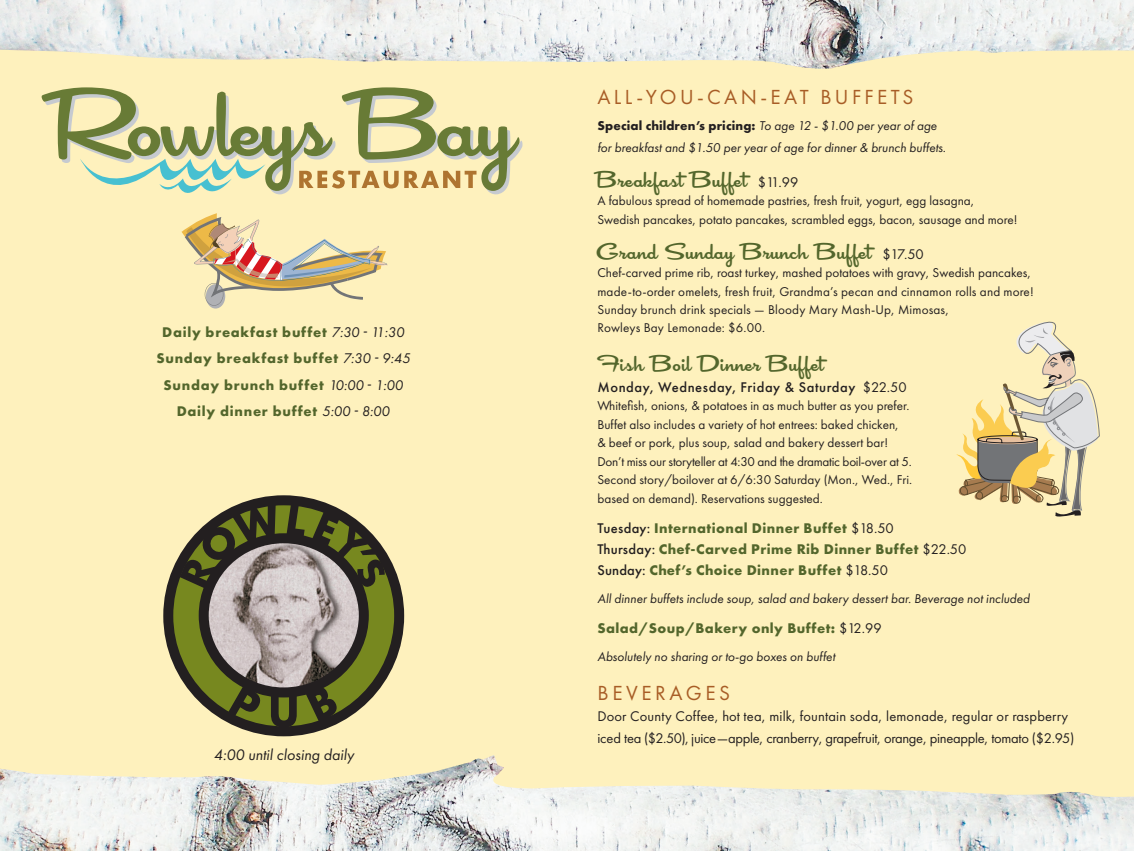
<style>
.page{position:relative;width:1134px;height:851px;background:#fff}
.page>*{position:absolute;margin:0;border:0;box-sizing:border-box;transform-origin:0 0}
.t1{font:23.8px "Cocktail Shaker";letter-spacing:.04em;color:#53662c}
.t2{font:21.18px "Futura PT";letter-spacing:.16em;color:#a85d26}
.t3{font:italic 15.92px "Futura PT";color:#231f20}
.t4{font:700 14.53px "Futura PT";letter-spacing:.03em;color:#53662c}
.t5{font:14.53px/21.2px "Futura PT";letter-spacing:-.01em;color:#231f20}
.t6{font:700 14.53px "Futura PT";letter-spacing:.05em;color:#53662c}
.t7{font:500 14.53px "Futura PT";letter-spacing:.04em;color:#231f20}
.t8{font:13.3px/18.6px "Futura PT";color:#231f20}
.t9{font:italic 13.3px "Futura PT";color:#231f20}
.t10{font:700 13.3px "Futura PT";letter-spacing:.01em;color:#231f20}
.s1{font-weight:400;font-style:italic;color:#231f20}
.s2{font-weight:400;font-style:italic}
.s3{font-family:"Futura PT";font-size:14.53px;color:#231f20}
.s4{font-weight:400}
.s5{font-weight:500;color:#231f20}
.s6{font-weight:400;color:#231f20}
</style>
<div class="page">
<div style="left:0;top:0;width:1134px;height:850px;background:#fef1bd"></div>
<img style="left:0;top:755px;width:1134px;height:95px">
<img style="left:0;top:0;width:1134px;height:69px">
<svg style="left:956px;top:322px;width:144px;height:194px"></svg>
<svg style="left:168px;top:498px;width:231px;height:230px"></svg>
<div style="left:199px;top:533px;width:170px;height:164px;border:10px solid #231f20;border-radius:50%"></div>
<svg style="left:180px;top:502px;width:96px;height:87px"></svg>
<svg style="left:287px;top:506px;width:18px;height:30px"></svg>
<div style="left:163px;top:495px;width:241px;height:241px;border:10px solid #231f20;border-radius:50%"></div>
<svg style="left:228px;top:685px;width:34px;height:31px"></svg>
<svg style="left:271px;top:695px;width:26px;height:32px"></svg>
<svg style="left:306px;top:686px;width:33px;height:36px"></svg>
<svg style="left:312px;top:511px;width:73px;height:76px;background:#6f6e4e"></svg>
<svg style="left:42px;top:87px;width:480px;height:107px"></svg>
<svg style="left:181px;top:213px;width:207px;height:95px"></svg>
<p class="t6" style="left:162px;top:322px;width:244px">Daily breakfast buffet <span class="s1">7:30 - 11:30</span></p>
<p class="t6" style="left:156px;top:349px;width:255px">Sunday breakfast buffet <span class="s1">7:30 - 9:45</span></p>
<p class="t6" style="left:164px;top:375px;width:241px">Sunday brunch buffet <span class="s1">10:00 - 1:00</span></p>
<p class="t6" style="left:177px;top:402px;width:215px">Daily dinner buffet <span class="s1">5:00 - 8:00</span></p>
<p class="t3" style="left:214px;top:745px;width:142px">4:00 until closing daily</p>
<p class="t2" style="left:597px;top:84px;width:318px">ALL-YOU-CAN-EAT BUFFETS</p>
<p class="t10" style="left:597px;top:117px;width:341px">Special children’s pricing: <span class="s2">To age 12 - $1.00 per year of age</span></p>
<p class="t9" style="left:597px;top:139px;width:350px">for breakfast and $1.50 per year of age for dinner &amp; brunch buffets.</p>
<p class="t1" style="left:597px;top:166px;width:203px">Breakfast Buffet <span class="s3">$11.99</span></p>
<p class="t8" style="left:597px;top:191px;width:422px">A fabulous spread of homemade pastries, fresh fruit, yogurt, egg lasagna,<br>Swedish pancakes, potato pancakes, scrambled eggs, bacon, sausage and more!</p>
<p class="t1" style="left:597px;top:238px;width:328px">Grand Sunday Brunch Buffet <span class="s3">$17.50</span></p>
<p class="t8" style="left:597px;top:264px;width:438px">Chef-carved prime rib, roast turkey, mashed potatoes with gravy, Swedish pancakes, made-to-order omelets, fresh fruit, Grandma’s pecan and cinnamon rolls and more!<br>Sunday brunch drink specials — Bloody Mary Mash-Up, Mimosas,<br>Rowleys Bay Lemonade: $6.00.</p>
<p class="t1" style="left:597px;top:349px;width:228px">Fish Boil Dinner Buffet</p>
<p class="t7" style="left:597px;top:378px;width:311px">Monday, Wednesday, Friday &amp; Saturday <span class="s4">$22.50</span></p>
<p class="t8" style="left:597px;top:396px;width:316px">Whitefish, onions, &amp; potatoes in as much butter as you prefer.<br>Buffet also includes a variety of hot entrees: baked chicken,<br>&amp; beef or pork, plus soup, salad and bakery dessert bar!<br>Don’t miss our storyteller at 4:30 and the dramatic boil-over at 5.<br>Second story/boilover at 6/6:30 Saturday (Mon., Wed., Fri. based on demand). Reservations suggested.</p>
<p class="t4" style="left:597px;top:518px;width:298px"><span class="s5">Tuesday:</span> International Dinner Buffet <span class="s6">$18.50</span></p>
<p class="t4" style="left:597px;top:539px;width:371px"><span class="s5">Thursday:</span> Chef-Carved Prime Rib Dinner Buffet <span class="s6">$22.50</span></p>
<p class="t4" style="left:597px;top:561px;width:292px"><span class="s5">Sunday:</span> Chef’s Choice Dinner Buffet <span class="s6">$18.50</span></p>
<p class="t9" style="left:597px;top:591px;width:434px">All dinner buffets include soup, salad and bakery dessert bar. Beverage not included</p>
<p class="t4" style="left:597px;top:619px;width:286px">Salad/Soup/Bakery only Buffet: <span class="s6">$12.99</span></p>
<p class="t9" style="left:597px;top:648px;width:239px">Absolutely no sharing or to-go boxes on buffet</p>
<p class="t2" style="left:598px;top:680px;width:134px">BEVERAGES</p>
<p class="t5" style="left:597px;top:705px;width:478px">Door County Coffee, hot tea, milk, fountain soda, lemonade, regular or raspberry iced tea ($2.50), juice—apple, cranberry, grapefruit, orange, pineapple, tomato ($2.95)</p>
</div>
